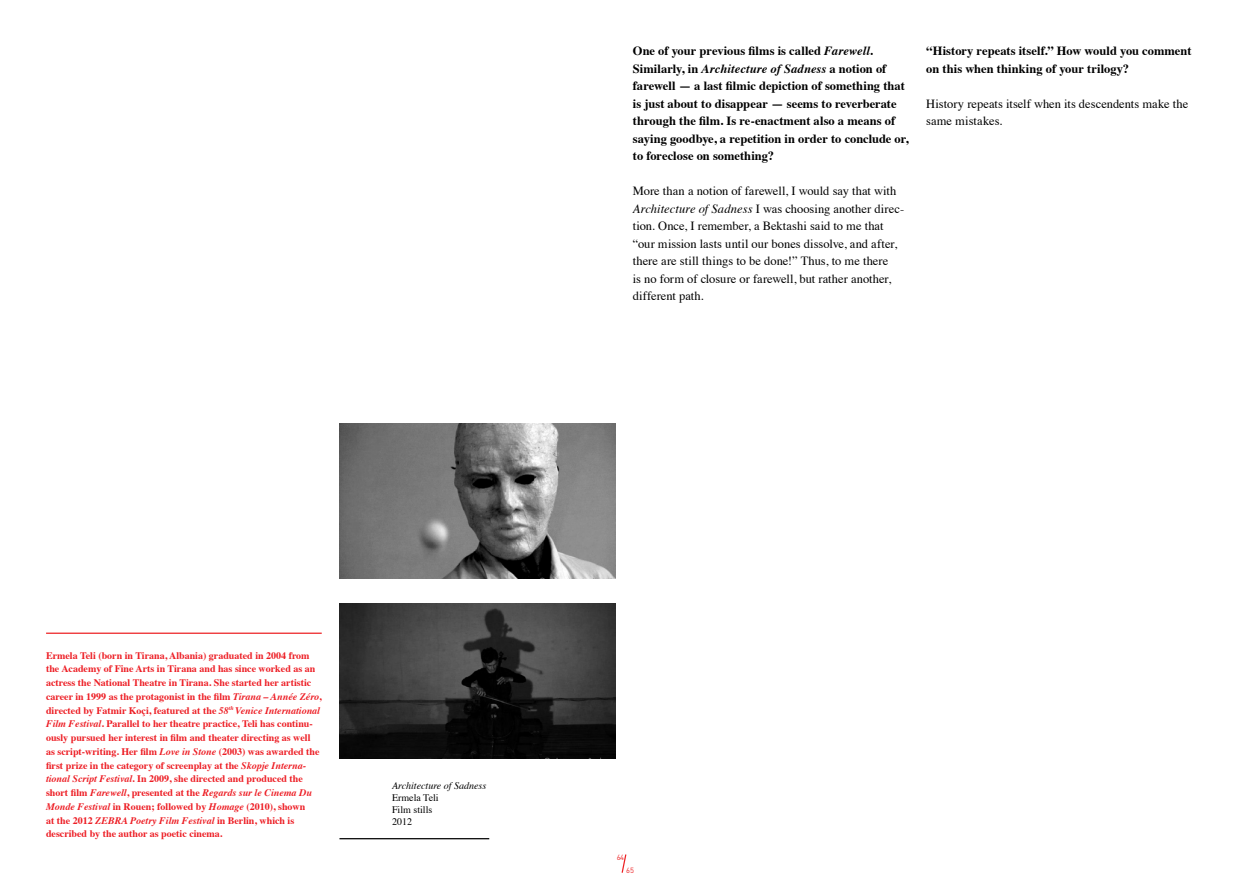
<style>
.page{position:relative;width:1248px;height:886px;background:#fff}
.page>*{position:absolute;margin:0;border:0;box-sizing:border-box;transform-origin:0 0}
.t1{font:700 12.5px/17.5px "Times";color:#000}
.t2{font:12.5px/17.5px "Times";color:#000}
.t3{font:700 10px/13.8px "Times";color:#ed1d24}
.t4{font:10px/12px "Times";color:#000}
.t5{font:italic 10px "Times";color:#000}
.t6{font:7.5px "DIN";color:#ed2124}
.s1{font-style:italic}
</style>
<div class="page">
<svg style="left:621px;top:854px;width:6px;height:19px"></svg>
<img style="left:339px;top:423px;width:276px;height:156px">
<img style="left:339px;top:603px;width:276px;height:155px">
<hr style="left:339px;top:838px;width:150px;height:1px;background:#000">
<hr style="left:46px;top:632px;width:276px;height:2px;background:#ed2124">
<p class="t1" style="left:632px;top:41px;width:277px">One of your previous films is called <span class="s1">Farewell</span>.<br>Similarly, in <span class="s1">Architecture of Sadness</span> a notion of farewell — a last filmic depiction of something that is just about to disappear — seems to reverberate through the film. Is re-enactment also a means of saying goodbye, a repetition in order to conclude or, to foreclose on something?</p>
<p class="t2" style="left:632px;top:181px;width:273px">More than a notion of farewell, I would say that with <span class="s1">Architecture of Sadness</span> I was choosing another direc&shy;tion. Once, I remember, a Bektashi said to me that “our mission lasts until our bones dissolve, and after, there are still things to be done!” Thus, to me there<br>is no form of closure or farewell, but rather another, different path.</p>
<p class="t1" style="left:926px;top:41px;width:267px">“History repeats itself.” How would you comment on this when thinking of your trilogy?</p>
<p class="t2" style="left:926px;top:94px;width:263px">History repeats itself when its descendents make the same mistakes.</p>
<p class="t3" style="left:46px;top:647px;width:277px">Ermela Teli (born in Tirana, Albania) graduated in 2004 from the Academy of Fine Arts in Tirana and has since worked as an actress the National Theatre in Tirana. She started her artistic career in 1999 as the protagonist in the film <span class="s1">Tirana – Année Zéro</span>, directed by Fatmir Koçi, featured at the <span class="s1">58</span><sup>th</sup> <span class="s1">Venice International Film Festival</span>. Parallel to her theatre practice, Teli has continu&shy;ously pursued her interest in film and theater directing as well as script-writing. Her film <span class="s1">Love in Stone</span> (2003) was awarded the first prize in the category of screenplay at the <span class="s1">Skopje Interna&shy;tional Script Festival</span>. In 2009, she directed and produced the short film <span class="s1">Farewell</span>, presented at the <span class="s1">Regards sur le Cinema Du Monde Festival</span> in Rouen; followed by <span class="s1">Homage</span> (2010), shown<br>at the 2012 <span class="s1">ZEBRA Poetry Film Festival</span> in Berlin, which is described by the author as poetic cinema.</p>
<p class="t5" style="left:392px;top:777px;width:96px">Architecture of Sadness</p>
<p class="t4" style="left:392px;top:791px;width:48px">Ermela Teli<br>Film stills<br>2012</p>
<p class="t6" style="left:617px;top:853px;width:9px">64</p>
<p class="t6" style="left:626px;top:865px;width:9px">65</p>
</div>
